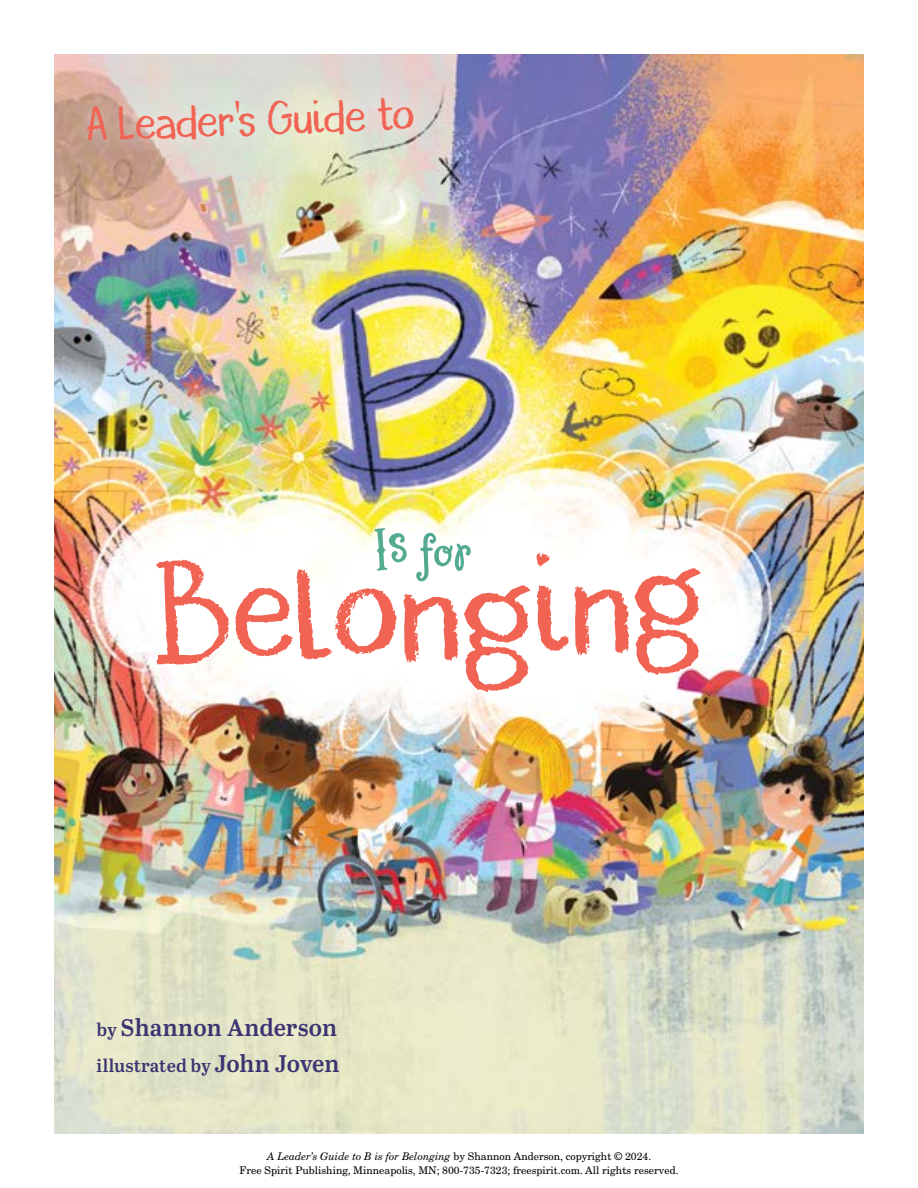
<style>
.page{position:relative;width:918px;height:1188px;background:#fff}
.page>*{position:absolute;margin:0;border:0;box-sizing:border-box;transform-origin:0 0}
.t1{font:126.75px "Borrowdale";color:#f16353;scale:.95 1}
.t2{font:42.3px "Borrowdale";color:#f16353;scale:.95 1}
.t3{font:600 24px "Abril Text";letter-spacing:.01em;color:#3c3472}
.t4{font:600 18px "Abril Text";letter-spacing:.005em;color:#3c3472}
.t5{font:10.5px/13.5px "New Century Schlbk LT Std";color:#000;text-align:center}
.s1{font-size:18px}
.s2{font-size:24px}
.s3{font-style:italic}
</style>
<div class="page">
<img style="left:54px;top:54px;width:810px;height:1080px">
<svg style="left:66px;top:76px;width:368px;height:87px"></svg>
<svg style="left:372px;top:528px;width:37px;height:43px"></svg>
<svg style="left:416px;top:532px;width:55px;height:50px"></svg>
<h2 class="t2" style="left:85px;top:96px;width:348px;rotate:-2deg">A Leader’s Guide to</h2>
<h1 class="t1" style="left:148px;top:532px;width:585px;rotate:-2deg">Belonging</h1>
<h3 class="t3" style="left:97px;top:1010px;width:242px"><span class="s1">by</span> Shannon Anderson</h3>
<h3 class="t4" style="left:97px;top:1053px;width:244px">illustrated by <span class="s2">John Joven</span></h3>
<p class="t5" style="left:240px;top:1150px;width:441px"><span class="s3">A Leader’s Guide to B is for Belonging</span> by Shannon Anderson, copyright © 2024.<br>Free Spirit Publishing, Minneapolis, MN; 800-735-7323; freespirit.com. All rights reserved.</p>
</div>
